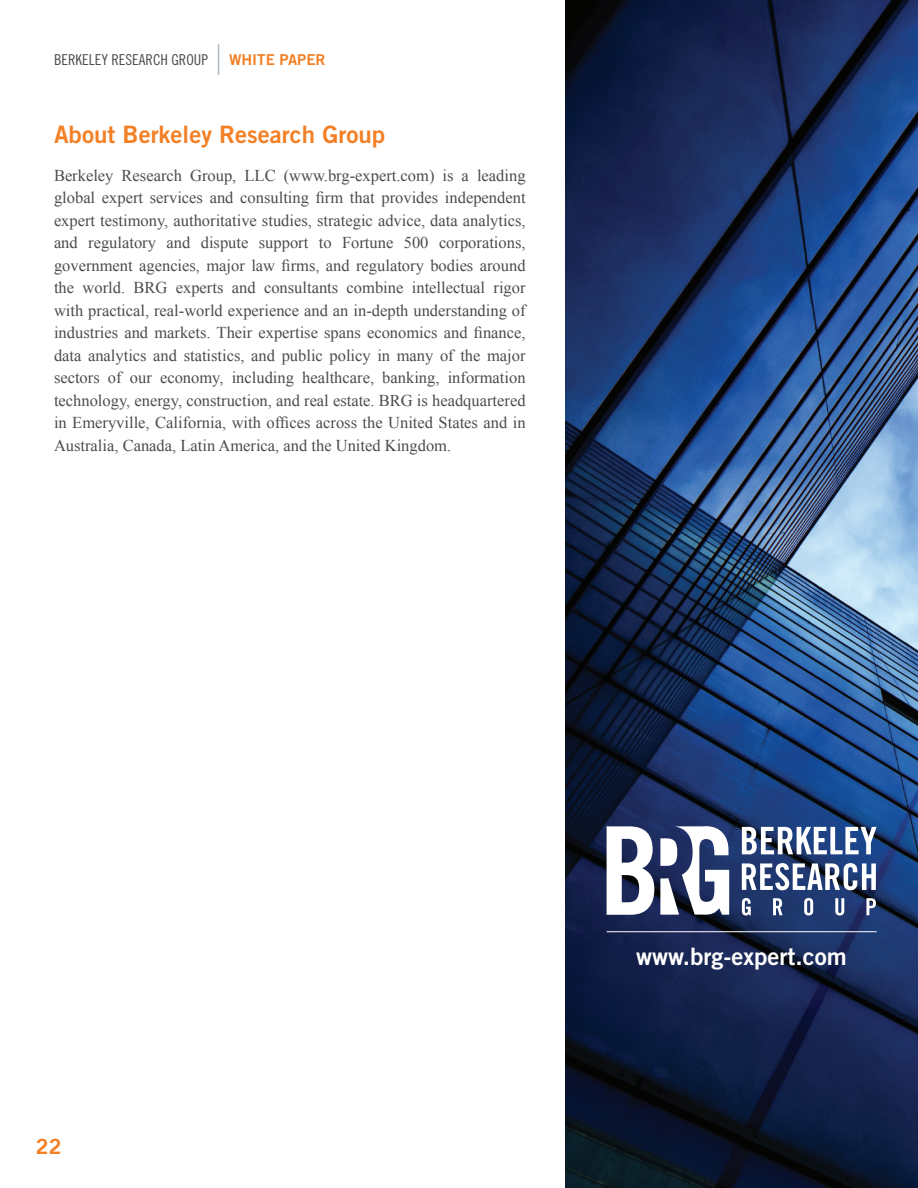
<style>
.page{position:relative;width:918px;height:1188px;background:#fff}
.page>*{position:absolute;margin:0;border:0;box-sizing:border-box;transform-origin:0 0}
.t1{font:24px "Trade Gothic LT Std Bd 2";color:#f48026}
.t2{font:24px "Trade Gothic LT Std Bd 2";color:#fff}
.t3{font:21px "Trade Gothic LT Std Bd 2";color:#f48026}
.t4{font:16.5px/22.5px "Times New Roman";color:#4b4c4d;text-align:justify}
.t5{font:15px "Trade Gothic LT Std Cn 18";color:#4b4c4d}
.t6{font:15px "Trade Gothic LT Std Bd 2";color:#f48026}
</style>
<div class="page">
<hr style="left:218px;top:44px;width:1px;height:31px;background:#acb7be">
<img style="left:565px;top:0;width:353px;height:1188px">
<svg style="left:742px;top:863px;width:134px;height:27px"></svg>
<svg style="left:742px;top:827px;width:135px;height:27px"></svg>
<svg style="left:742px;top:898px;width:9px;height:18px"></svg>
<svg style="left:773px;top:898px;width:10px;height:17px"></svg>
<svg style="left:804px;top:898px;width:9px;height:18px"></svg>
<svg style="left:835px;top:898px;width:9px;height:18px"></svg>
<svg style="left:866px;top:898px;width:10px;height:17px"></svg>
<svg style="left:660px;top:826px;width:69px;height:89px"></svg>
<svg style="left:607px;top:826px;width:47px;height:89px"></svg>
<hr style="left:607px;top:931px;width:270px;height:1px;background:#fff">
<p class="t5" style="left:54px;top:51px;width:156px">BERKELEY RESEARCH GROUP</p>
<p class="t6" style="left:229px;top:50px;width:98px">WHITE PAPER</p>
<h1 class="t1" style="left:54px;top:120px;width:333px">About Berkeley Research Group</h1>
<p class="t4" style="left:54px;top:164px;width:473px">Berkeley Research Group, LLC (www.brg-expert.com) is a leading global expert services and consulting firm that provides independent expert testimony, authoritative studies, strategic advice, data analytics, and regulatory and dispute support to Fortune 500 corporations, government agencies, major law firms, and regulatory bodies around the world. BRG experts and consultants combine intellectual rigor with practical, real-world experience and an in-depth understanding of industries and markets. Their expertise spans economics and finance, data analytics and statistics, and public policy in many of the major sectors of our economy, including healthcare, banking, information technology, energy, construction, and real estate. BRG is headquartered in Emeryville, California, with offices across the United States and in Australia, Canada, Latin America, and the United Kingdom.</p>
<p class="t3" style="left:36px;top:1134px;width:27px">22</p>
<h1 class="t2" style="left:636px;top:942px;width:212px">www.brg-expert.com</h1>
</div>
